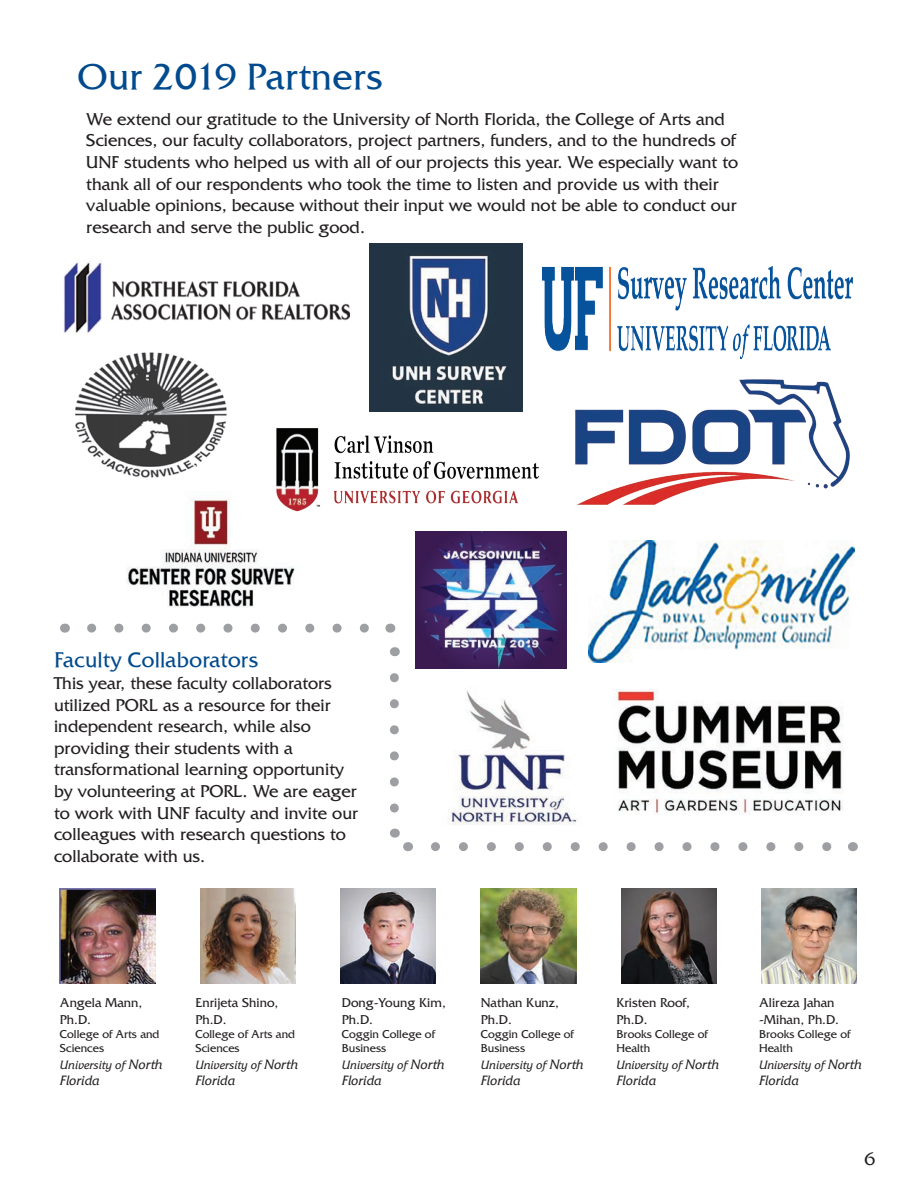
<style>
.page{position:relative;width:918px;height:1188px;background:#fff}
.page>*{position:absolute;margin:0;border:0;box-sizing:border-box;transform-origin:0 0}
.t1{font:36px "Friz Quadrata TT";color:#004a8d}
.t2{font:21px "Friz Quadrata TT";color:#004a8d}
.t3{font:18px/21.6px "Friz Quadrata Std";color:#231f20}
.t4{font:18px "Friz Quadrata TT";color:#231f20}
.t5{font:13.5px/16.2px "Friz Quadrata Std";color:#231f20}
.t6{font:italic 13.5px "Friz Quadrata Std";color:#231f20}
.t7{font:12px/14.4px "Friz Quadrata Std";color:#231f20}
.t8{font:italic 12px "Friz Quadrata Std";color:#231f20}
.s1{font-size:13.5px}
</style>
<div class="page">
<svg style="left:92px;top:624px;width:277px;height:9px"></svg>
<svg style="left:390px;top:678px;width:9px;height:135px"></svg>
<svg style="left:435px;top:842px;width:397px;height:9px"></svg>
<img style="left:63px;top:261px;width:286px;height:73px">
<img style="left:75px;top:352px;width:152px;height:126px">
<img style="left:615px;top:689px;width:228px;height:125px">
<img style="left:575px;top:379px;width:275px;height:126px">
<img style="left:126px;top:499px;width:169px;height:108px">
<img style="left:416px;top:531px;width:150px;height:138px">
<img style="left:543px;top:266px;width:309px;height:93px">
<img style="left:275px;top:428px;width:265px;height:85px">
<img style="left:448px;top:691px;width:130px;height:134px">
<img style="left:370px;top:244px;width:152px;height:167px">
<img style="left:60px;top:889px;width:95px;height:95px">
<img style="left:762px;top:889px;width:95px;height:95px">
<img style="left:341px;top:889px;width:95px;height:95px">
<img style="left:481px;top:889px;width:95px;height:95px">
<img style="left:200px;top:889px;width:96px;height:95px">
<img style="left:621px;top:889px;width:96px;height:95px">
<img style="left:588px;top:541px;width:266px;height:122px">
<h1 class="t1" style="left:77px;top:54px;width:307px">Our 2019 Partners</h1>
<p class="t3" style="left:86px;top:108px;width:653px">We extend our gratitude to the University of North Florida, the College of Arts and Sciences, our faculty collaborators, project partners, funders, and to the hundreds of UNF students who helped us with all of our projects this year. We especially want to thank all of our respondents who took the time to listen and provide us with their valuable opinions, because without their input we would not be able to conduct our research and serve the public good.</p>
<p class="t2" style="left:54px;top:647px;width:206px">Faculty Collaborators</p>
<p class="t3" style="left:54px;top:673px;width:305px">This year, these faculty collaborators utilized PORL as a resource for their independent research, while also providing their students with a transformational learning opportunity by volunteering at PORL. We are eager to work with UNF faculty and invite our colleagues with research questions to collaborate with us.</p>
<p class="t5" style="left:60px;top:995px;width:84px">Angela Mann,<br>Ph.D.</p>
<p class="t7" style="left:60px;top:1027px;width:101px">College of Arts and<br>Sciences</p>
<p class="t8" style="left:60px;top:1057px;width:104px">University of <span class="s1">North</span></p>
<p class="t6" style="left:60px;top:1072px;width:41px">Florida</p>
<p class="t5" style="left:196px;top:995px;width:84px">Enrijeta Shino,<br>Ph.D.</p>
<p class="t7" style="left:196px;top:1027px;width:101px">College of Arts and<br>Sciences</p>
<p class="t8" style="left:196px;top:1057px;width:104px">University of <span class="s1">North</span></p>
<p class="t6" style="left:196px;top:1072px;width:41px">Florida</p>
<p class="t5" style="left:342px;top:995px;width:105px">Dong-Young Kim,<br>Ph.D.</p>
<p class="t7" style="left:342px;top:1027px;width:94px">Coggin College of<br>Business</p>
<p class="t8" style="left:342px;top:1057px;width:104px">University of <span class="s1">North</span></p>
<p class="t6" style="left:342px;top:1072px;width:41px">Florida</p>
<p class="t5" style="left:481px;top:995px;width:80px">Nathan Kunz,<br>Ph.D.</p>
<p class="t7" style="left:481px;top:1027px;width:94px">Coggin College of<br>Business</p>
<p class="t8" style="left:481px;top:1057px;width:104px">University of <span class="s1">North</span></p>
<p class="t6" style="left:481px;top:1072px;width:41px">Florida</p>
<p class="t5" style="left:616px;top:995px;width:75px">Kristen Roof,<br>Ph.D.</p>
<p class="t7" style="left:616px;top:1027px;width:93px">Brooks College of<br>Health</p>
<p class="t8" style="left:616px;top:1057px;width:104px">University of <span class="s1">North</span></p>
<p class="t6" style="left:616px;top:1072px;width:41px">Florida</p>
<p class="t5" style="left:759px;top:995px;width:81px">Alireza Jahan -Mihan, Ph.D.</p>
<p class="t7" style="left:759px;top:1027px;width:93px">Brooks College of<br>Health</p>
<p class="t8" style="left:759px;top:1057px;width:104px">University of <span class="s1">North</span></p>
<p class="t6" style="left:759px;top:1072px;width:41px">Florida</p>
<p class="t4" style="left:864px;top:1148px;width:13px">6</p>
</div>
